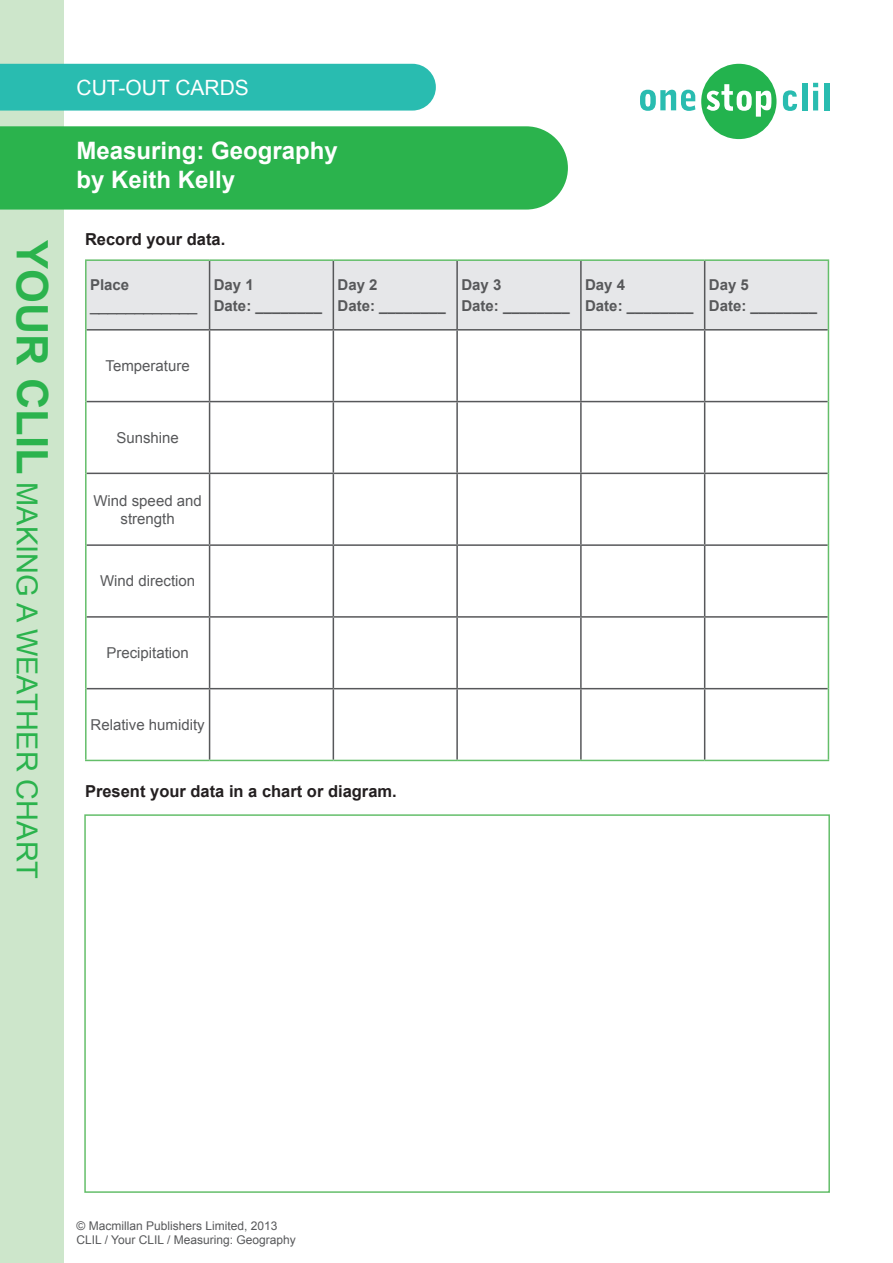
<style>
.page{position:relative;width:893px;height:1263px;background:#fff}
.page>*{position:absolute;margin:0;border:0;box-sizing:border-box;transform-origin:0 0}
.t1{font:28.95px "Arial";color:#2bb34d}
.t2{font:700 24px/28.8px "Arial";color:#fff}
.t3{font:21px "Arial";color:#fff}
.Body_Arial{font:700 16.5px "Arial";color:#231f20}
.Body_Palatino{font:16.5px "Arial";color:#57585a}
.Body_Palatino-2{font:700 15px "Arial";color:#57585a}
.Body_Palatino-3{font:15px/18px "Arial";color:#57585a;text-align:center}
.t4{font:12px/14.4px "Arial";color:#57585a}
.s1{font-weight:700;font-size:43.35px}
</style>
<div class="page">
<div style="left:0;top:0;width:64px;height:1263px;background:#cde6cb"></div>
<svg style="left:640px;top:90px;width:55px;height:21px"></svg>
<svg style="left:701px;top:64px;width:75px;height:75px"></svg>
<svg style="left:783px;top:90px;width:14px;height:21px"></svg>
<div style="left:802px;top:83px;width:5px;height:27px;background:#29bcb0"></div>
<svg style="left:813px;top:83px;width:5px;height:27px"></svg>
<div style="left:824px;top:83px;width:5px;height:27px;background:#29bcb0"></div>
<div style="left:0;top:126px;width:568px;height:84px;background:#2bb34d"></div>
<div style="left:0;top:64px;width:436px;height:47px;background:#29bcb0"></div>
<div style="left:87px;top:261px;width:741px;height:68px;background:#e6e7e9"></div>
<hr style="left:209px;top:261px;width:1px;height:68px;background:#57585a">
<hr style="left:333px;top:261px;width:1px;height:68px;background:#57585a">
<hr style="left:456px;top:261px;width:2px;height:68px;background:#57585a">
<hr style="left:580px;top:261px;width:2px;height:68px;background:#57585a">
<hr style="left:704px;top:261px;width:1px;height:68px;background:#57585a">
<hr style="left:87px;top:329px;width:123px;height:2px;background:#57585a">
<hr style="left:210px;top:329px;width:123px;height:2px;background:#57585a">
<hr style="left:209px;top:331px;width:1px;height:70px;background:#57585a">
<hr style="left:333px;top:329px;width:124px;height:2px;background:#57585a">
<hr style="left:333px;top:331px;width:1px;height:70px;background:#57585a">
<hr style="left:457px;top:329px;width:124px;height:2px;background:#57585a">
<hr style="left:456px;top:331px;width:2px;height:70px;background:#57585a">
<hr style="left:581px;top:329px;width:124px;height:2px;background:#57585a">
<hr style="left:580px;top:331px;width:2px;height:70px;background:#57585a">
<hr style="left:705px;top:329px;width:123px;height:2px;background:#57585a">
<hr style="left:704px;top:331px;width:1px;height:70px;background:#57585a">
<hr style="left:87px;top:401px;width:123px;height:1px;background:#57585a">
<hr style="left:210px;top:401px;width:123px;height:1px;background:#57585a">
<hr style="left:209px;top:402px;width:1px;height:71px;background:#57585a">
<hr style="left:333px;top:401px;width:124px;height:1px;background:#57585a">
<hr style="left:333px;top:402px;width:1px;height:71px;background:#57585a">
<hr style="left:457px;top:401px;width:124px;height:1px;background:#57585a">
<hr style="left:456px;top:402px;width:2px;height:71px;background:#57585a">
<hr style="left:581px;top:401px;width:124px;height:1px;background:#57585a">
<hr style="left:580px;top:402px;width:2px;height:71px;background:#57585a">
<hr style="left:705px;top:401px;width:123px;height:1px;background:#57585a">
<hr style="left:704px;top:402px;width:1px;height:71px;background:#57585a">
<hr style="left:87px;top:473px;width:123px;height:1px;background:#57585a">
<hr style="left:210px;top:473px;width:123px;height:1px;background:#57585a">
<hr style="left:209px;top:474px;width:1px;height:70px;background:#57585a">
<hr style="left:333px;top:473px;width:124px;height:1px;background:#57585a">
<hr style="left:333px;top:474px;width:1px;height:70px;background:#57585a">
<hr style="left:457px;top:473px;width:124px;height:1px;background:#57585a">
<hr style="left:456px;top:474px;width:2px;height:70px;background:#57585a">
<hr style="left:581px;top:473px;width:124px;height:1px;background:#57585a">
<hr style="left:580px;top:474px;width:2px;height:70px;background:#57585a">
<hr style="left:705px;top:473px;width:123px;height:1px;background:#57585a">
<hr style="left:704px;top:474px;width:1px;height:70px;background:#57585a">
<hr style="left:87px;top:544px;width:123px;height:2px;background:#57585a">
<hr style="left:210px;top:544px;width:123px;height:2px;background:#57585a">
<hr style="left:209px;top:546px;width:1px;height:70px;background:#57585a">
<hr style="left:333px;top:544px;width:124px;height:2px;background:#57585a">
<hr style="left:333px;top:546px;width:1px;height:70px;background:#57585a">
<hr style="left:457px;top:544px;width:124px;height:2px;background:#57585a">
<hr style="left:456px;top:546px;width:2px;height:70px;background:#57585a">
<hr style="left:581px;top:544px;width:124px;height:2px;background:#57585a">
<hr style="left:580px;top:546px;width:2px;height:70px;background:#57585a">
<hr style="left:705px;top:544px;width:123px;height:2px;background:#57585a">
<hr style="left:704px;top:546px;width:1px;height:70px;background:#57585a">
<hr style="left:87px;top:616px;width:123px;height:2px;background:#57585a">
<hr style="left:210px;top:616px;width:123px;height:2px;background:#57585a">
<hr style="left:209px;top:618px;width:1px;height:70px;background:#57585a">
<hr style="left:333px;top:616px;width:124px;height:2px;background:#57585a">
<hr style="left:333px;top:618px;width:1px;height:70px;background:#57585a">
<hr style="left:457px;top:616px;width:124px;height:2px;background:#57585a">
<hr style="left:456px;top:618px;width:2px;height:70px;background:#57585a">
<hr style="left:581px;top:616px;width:124px;height:2px;background:#57585a">
<hr style="left:580px;top:618px;width:2px;height:70px;background:#57585a">
<hr style="left:705px;top:616px;width:123px;height:2px;background:#57585a">
<hr style="left:704px;top:618px;width:1px;height:70px;background:#57585a">
<hr style="left:87px;top:688px;width:123px;height:1px;background:#57585a">
<hr style="left:210px;top:688px;width:123px;height:1px;background:#57585a">
<hr style="left:209px;top:689px;width:1px;height:71px;background:#57585a">
<hr style="left:333px;top:688px;width:124px;height:1px;background:#57585a">
<hr style="left:333px;top:689px;width:1px;height:71px;background:#57585a">
<hr style="left:457px;top:688px;width:124px;height:1px;background:#57585a">
<hr style="left:456px;top:689px;width:2px;height:71px;background:#57585a">
<hr style="left:581px;top:688px;width:124px;height:1px;background:#57585a">
<hr style="left:580px;top:689px;width:2px;height:71px;background:#57585a">
<hr style="left:705px;top:688px;width:123px;height:1px;background:#57585a">
<hr style="left:704px;top:689px;width:1px;height:71px;background:#57585a">
<hr style="left:85px;top:259px;width:125px;height:2px;background:#64be6a">
<hr style="left:85px;top:261px;width:2px;height:69px;background:#64be6a">
<hr style="left:210px;top:259px;width:123px;height:2px;background:#64be6a">
<hr style="left:333px;top:259px;width:124px;height:2px;background:#64be6a">
<hr style="left:457px;top:259px;width:124px;height:2px;background:#64be6a">
<hr style="left:581px;top:259px;width:124px;height:2px;background:#64be6a">
<hr style="left:705px;top:259px;width:124px;height:2px;background:#64be6a">
<hr style="left:828px;top:261px;width:1px;height:69px;background:#64be6a">
<hr style="left:85px;top:330px;width:2px;height:72px;background:#64be6a">
<hr style="left:828px;top:330px;width:1px;height:72px;background:#64be6a">
<hr style="left:85px;top:402px;width:2px;height:71px;background:#64be6a">
<hr style="left:828px;top:402px;width:1px;height:71px;background:#64be6a">
<hr style="left:85px;top:473px;width:2px;height:72px;background:#64be6a">
<hr style="left:828px;top:473px;width:1px;height:72px;background:#64be6a">
<hr style="left:85px;top:545px;width:2px;height:72px;background:#64be6a">
<hr style="left:828px;top:545px;width:1px;height:72px;background:#64be6a">
<hr style="left:85px;top:617px;width:2px;height:72px;background:#64be6a">
<hr style="left:828px;top:617px;width:1px;height:72px;background:#64be6a">
<hr style="left:85px;top:689px;width:2px;height:71px;background:#64be6a">
<hr style="left:828px;top:689px;width:1px;height:71px;background:#64be6a">
<hr style="left:85px;top:760px;width:125px;height:1px;background:#64be6a">
<hr style="left:210px;top:760px;width:123px;height:1px;background:#64be6a">
<hr style="left:333px;top:760px;width:124px;height:1px;background:#64be6a">
<hr style="left:457px;top:760px;width:124px;height:1px;background:#64be6a">
<hr style="left:581px;top:760px;width:124px;height:1px;background:#64be6a">
<hr style="left:705px;top:760px;width:124px;height:1px;background:#64be6a">
<div style="left:84px;top:814px;width:746px;height:379px;border:2px solid #64be6a"></div>
<p class="t3" style="left:77px;top:74px;width:174px">CUT-OUT CARDS</p>
<h2 class="t2" style="left:77px;top:137px;width:263px">Measuring: Geography by Keith Kelly</h2>
<p class="t1" style="left:46px;top:240px;width:640px;rotate:90deg"><span class="s1">YOUR CLIL</span> MAKING A WEATHER CHART</p>
<p class="Body_Arial" style="left:85px;top:228px;width:142px">Record your data.</p>
<p class="Body_Palatino-2" style="left:214px;top:275px;width:42px">Day 1</p>
<p class="Body_Palatino-2" style="left:214px;top:296px;width:110px">Date: ________</p>
<p class="Body_Palatino-2" style="left:338px;top:275px;width:42px">Day 2</p>
<p class="Body_Palatino-2" style="left:338px;top:296px;width:110px">Date: ________</p>
<p class="Body_Palatino-2" style="left:90px;top:275px;width:41px">Place</p>
<p class="Body_Palatino" style="left:90px;top:294px;width:109px">____________</p>
<p class="Body_Palatino-3" style="left:106px;top:357px;width:86px">Temperature</p>
<p class="Body_Palatino-3" style="left:116px;top:429px;width:64px">Sunshine</p>
<p class="Body_Palatino-3" style="left:93px;top:492px;width:110px">Wind speed and strength</p>
<p class="Body_Palatino-3" style="left:100px;top:572px;width:97px">Wind direction</p>
<p class="Body_Palatino-3" style="left:106px;top:644px;width:84px">Precipitation</p>
<p class="Body_Palatino-3" style="left:91px;top:716px;width:116px">Relative humidity</p>
<p class="Body_Arial" style="left:85px;top:780px;width:313px">Present your data in a chart or diagram.</p>
<p class="Body_Palatino-2" style="left:461px;top:275px;width:42px">Day 3</p>
<p class="Body_Palatino-2" style="left:461px;top:296px;width:110px">Date: ________</p>
<p class="Body_Palatino-2" style="left:585px;top:275px;width:42px">Day 4</p>
<p class="Body_Palatino-2" style="left:585px;top:296px;width:110px">Date: ________</p>
<p class="Body_Palatino-2" style="left:709px;top:275px;width:42px">Day 5</p>
<p class="Body_Palatino-2" style="left:709px;top:296px;width:110px">Date: ________</p>
<p class="t4" style="left:77px;top:1218px;width:221px">© Macmillan Publishers Limited, 2013<br>CLIL / Your CLIL / Measuring: Geography</p>
</div>
